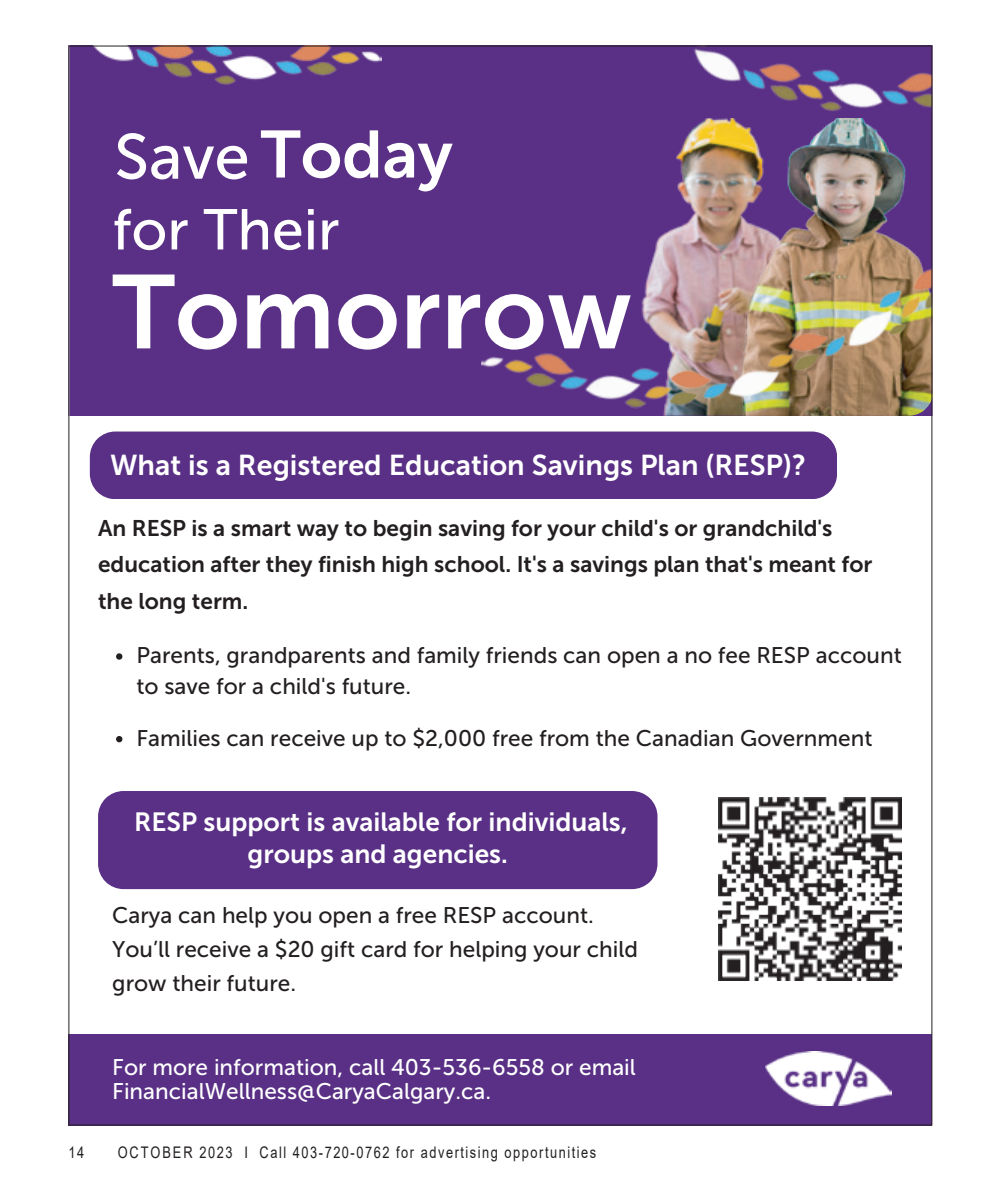
<style>
.page{position:relative;width:990px;height:1188px;background:#fff}
.page>*{position:absolute;margin:0;border:0;box-sizing:border-box;transform-origin:0 0}
.t1{font:104px "Museo Sans 700";color:#fff}
.t2{font:66.4px "Museo Sans 700";color:#fff}
.t3{font:57.2px "Museo Sans 500";color:#fff}
.t4{font:28.6px "Museo Sans 700";color:#fff}
.t5{font:26.2px/31.4px "Museo Sans 700";color:#fff;text-align:center}
.t6{font:22.6px/34px "Museo Sans 500";color:#231f20}
.t7{font:22.6px/36px "Museo Sans 700";color:#231f20}
.t8{font:22.6px/24.4px "Museo Sans 500";color:#fff}
.t9{font:16px "Arial";letter-spacing:.12em;color:#231f20;scale:.8 1}
.s1{font-family:"Museo Sans 500";font-size:63.6px}
</style>
<div class="page">
<div style="left:68px;top:1034px;width:864px;height:91px;background:#593085"></div>
<img style="left:766px;top:1051px;width:126px;height:54px">
<div style="left:68px;top:46px;width:864px;height:370px;background:#593085"></div>
<img style="left:95px;top:48px;width:287px;height:36px">
<div style="left:98px;top:791px;width:560px;height:98px;background:#593085"></div>
<img style="left:719px;top:798px;width:182px;height:182px">
<img style="left:686px;top:48px;width:244px;height:90px">
<img style="left:478px;top:138px;width:452px;height:294px">
<div style="left:90px;top:432px;width:747px;height:67px;background:#593085"></div>
<svg style="left:116px;top:653px;width:6px;height:7px"></svg>
<svg style="left:116px;top:736px;width:6px;height:6px"></svg>
<h2 class="t2" style="left:114px;top:118px;width:340px"><span class="s1">Save</span> Today</h2>
<h3 class="t3" style="left:112px;top:198px;width:229px">for Their</h3>
<h1 class="t1" style="left:112px;top:255px;width:521px">Tomorrow</h1>
<p class="t4" style="left:110px;top:449px;width:697px">What is a Registered Education Savings Plan (RESP)?</p>
<p class="t7" style="left:98px;top:511px;width:776px">An RESP is a smart way to begin saving for your child's or grandchild's education after they finish high school. It's a savings plan that's meant for the long term.</p>
<p class="t6" style="left:136px;top:639px;width:767px;line-height:31.4px">Parents, grandparents and family friends can open a no fee RESP account to save for a child's future.</p>
<p class="t6" style="left:136px;top:721px;width:737px">Families can receive up to $2,000 free from the Canadian Government</p>
<p class="t5" style="left:134px;top:807px;width:495px">RESP support is available for individuals, groups and agencies.</p>
<p class="t6" style="left:112px;top:899px;width:527px">Carya can help you open a free RESP account.<br>You’ll receive a $20 gift card for helping your child grow their future.</p>
<p class="t8" style="left:112px;top:1055px;width:525px">For more information, call 403-536-6558 or email<br>FinancialWellness@CaryaCalgary.ca.</p>
<p class="t9" style="left:68px;top:1141px;width:21px">14</p>
<p class="t9" style="left:118px;top:1141px;width:600px">OCTOBER 2023 I Call 403-720-0762 for advertising opportunities</p>
</div>
